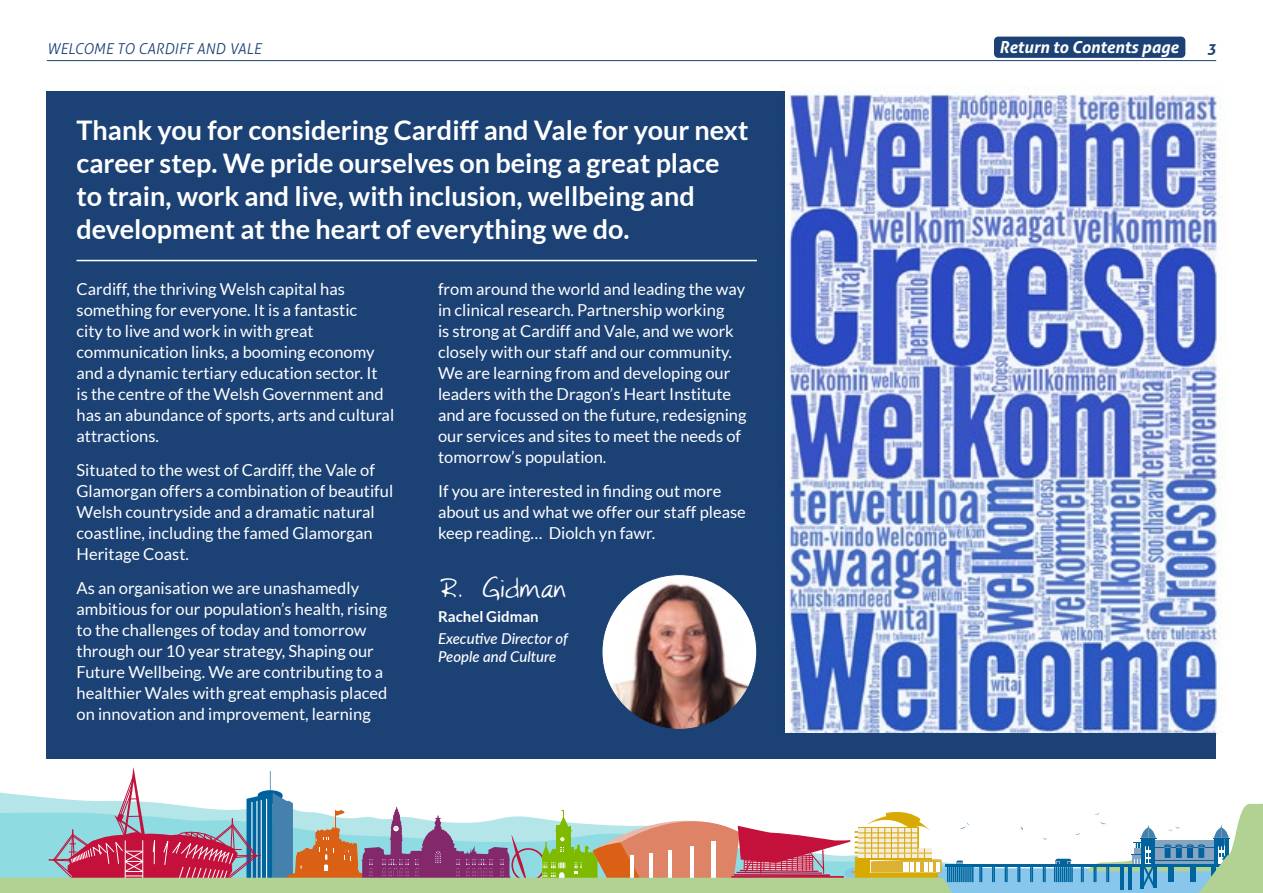
<style>
.page{position:relative;width:1263px;height:893px;background:#fff}
.page>*{position:absolute;margin:0;border:0;box-sizing:border-box;transform-origin:0 0}
.t1{font:30px "Dianas Hand";color:#fff}
.t2{font:700 27px/33px "Lato";color:#fff}
.t3{font:16.5px/21px "Lato";color:#fff}
.t4{font:italic 700 16.5px "Aller";color:#fff}
.t5{font:italic 500 15px/18px "Lato";color:#fff}
.t6{font:italic 300 15px "Aller";color:#1b4175}
.t7{font:700 15px "Lato";color:#fff}
.t8{font:italic 700 15px "Aller";color:#1b4175}
</style>
<div class="page">
<svg style="left:0;top:767px;width:1263px;height:126px"></svg>
<hr style="left:47px;top:60px;width:1169px;height:1px;background:#1b4175">
<div style="left:47px;top:91px;width:738px;height:668px;background:#1b4175"></div>
<hr style="left:77px;top:260px;width:680px;height:1px;background:#fff">
<img style="left:602px;top:575px;width:155px;height:154px;border-radius:77px">
<img style="left:787px;top:85px;width:435px;height:385px">
<img style="left:789px;top:470px;width:436px;height:265px">
<div style="left:47px;top:733px;width:1169px;height:26px;background:#1b4175"></div>
<div style="left:994px;top:37px;width:191px;height:21px;background:#1b4175;border-radius:4px"></div>
<p class="t6" style="left:47px;top:39px;width:216px">WELCOME TO CARDIFF AND VALE</p>
<p class="t4" style="left:999px;top:37px;width:181px">Return to Contents page</p>
<p class="t8" style="left:1207px;top:39px;width:10px">3</p>
<h2 class="t2" style="left:77px;top:113px;width:674px">Thank you for considering Cardiff and Vale for your next career step. We pride ourselves on being a great place to train, work and live, with inclusion, wellbeing and development at the heart of everything we do.</h2>
<p class="t3" style="left:77px;top:278px;width:319px">Cardiff, the thriving Welsh capital has something for everyone. It is a fantastic<br>city to live and work in with great communication links, a booming economy and a dynamic tertiary education sector. It<br>is the centre of the Welsh Government and has an abundance of sports, arts and cultural attractions.</p>
<p class="t3" style="left:77px;top:459px;width:318px">Situated to the west of Cardiff, the Vale of Glamorgan offers a combination of beautiful Welsh countryside and a dramatic natural coastline, including the famed Glamorgan Heritage Coast.</p>
<p class="t3" style="left:77px;top:577px;width:312px">As an organisation we are unashamedly ambitious for our population’s health, rising to the challenges of today and tomorrow through our 10 year strategy, Shaping our Future Wellbeing. We are contributing to a healthier Wales with great emphasis placed on innovation and improvement, learning</p>
<p class="t3" style="left:438px;top:278px;width:310px">from around the world and leading the way in clinical research. Partnership working<br>is strong at Cardiff and Vale, and we work closely with our staff and our community.<br>We are learning from and developing our leaders with the Dragon’s Heart Institute and are focussed on the future, redesigning our services and sites to meet the needs of tomorrow’s population.</p>
<p class="t3" style="left:438px;top:480px;width:309px">If you are interested in finding out more about us and what we offer our staff please keep reading… Diolch yn fawr.</p>
<h1 class="t1" style="left:438px;top:569px;width:129px">R. Gidman</h1>
<p class="t7" style="left:438px;top:608px;width:102px">Rachel Gidman</p>
<p class="t5" style="left:438px;top:629px;width:131px">Executive Director of<br>People and Culture</p>
</div>
